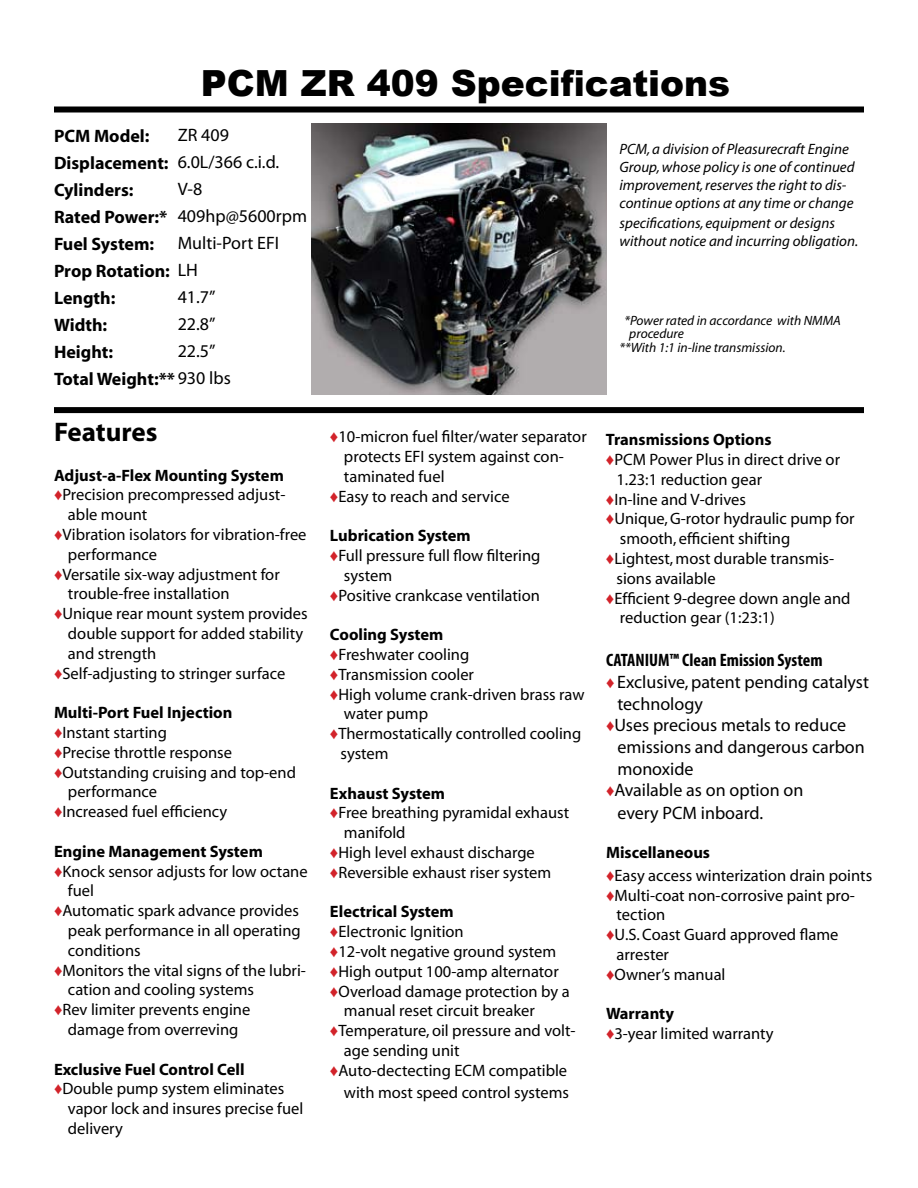
<style>
.page{position:relative;width:918px;height:1188px;background:#fff}
.page>*{position:absolute;margin:0;border:0;box-sizing:border-box;transform-origin:0 0}
.t1{font:900 36px "Arial";color:#000}
.t2{font:700 27px "Myriad";color:#000}
.t3{font:18px "Myriad";color:#000}
.t4{font:700 18px/27px "Myriad";color:#000}
.t5{font:18px/27px "Myriad Pro";color:#000}
.t6{font:700 condensed 18px "Myriad Pro";color:#000}
.t7{font:16.5px/22.5px "Myriad";color:#000}
.t8{font:700 16.5px "Myriad";color:#000}
.t9{font:italic 15px/18px "Myriad";color:#000}
.t10{font:italic 13.5px "Myriad";color:#000}
.s1{font-family:"Myriad Pro";font-weight:400}
.s2{font-family:"Times New Roman";color:#d2232a}
.s3{font-family:"Times New Roman";font-size:16.5px;color:#d2232a}
.s4{font-weight:700}
</style>
<div class="page">
<div style="left:54px;top:106px;width:810px;height:6px;background:#000"></div>
<div style="left:54px;top:407px;width:810px;height:6px;background:#000"></div>
<img style="left:312px;top:124px;width:294px;height:270px">
<h1 class="t1" style="left:201px;top:57px;width:531px">PCM ZR 409 Specifications</h1>
<p class="t4" style="left:54px;top:123px;width:178px">PCM Model:<br>Displacement:<br>Cylinders:<br>Rated Power:*<br>Fuel System:<br>Prop Rotation: <span class="s1">LH<br></span>Length:<br>Width:<br>Height:<br>Total Weight:**<span class="s1">930 lbs</span></p>
<h2 class="t2" style="left:54px;top:418px;width:105px">Features</h2>
<p class="t8" style="left:54px;top:467px;width:231px">Adjust-a-Flex Mounting System</p>
<p class="t7" style="left:54px;top:484px;width:233px"><span class="s2">♦</span>Precision precompressed adjust-</p>
<p class="t7" style="left:68px;top:504px;width:81px">able mount</p>
<p class="t7" style="left:54px;top:524px;width:254px"><span class="s2">♦</span>Vibration isolators for vibration-free</p>
<p class="t7" style="left:68px;top:544px;width:91px">performance</p>
<p class="t7" style="left:54px;top:564px;width:227px"><span class="s2">♦</span>Versatile six-way adjustment for</p>
<p class="t7" style="left:68px;top:583px;width:163px">trouble-free installation</p>
<p class="t7" style="left:54px;top:603px;width:255px"><span class="s2">♦</span>Unique rear mount system provides</p>
<p class="t7" style="left:68px;top:623px;width:237px">double support for added stability</p>
<p class="t7" style="left:68px;top:643px;width:90px">and strength</p>
<p class="t7" style="left:54px;top:663px;width:233px"><span class="s2">♦</span>Self-adjusting to stringer surface</p>
<p class="t8" style="left:54px;top:704px;width:180px">Multi-Port Fuel Injection</p>
<p class="t7" style="left:54px;top:722px;width:114px"><span class="s2">♦</span>Instant starting</p>
<p class="t7" style="left:54px;top:742px;width:180px"><span class="s2">♦</span>Precise throttle response</p>
<p class="t7" style="left:54px;top:762px;width:243px"><span class="s2">♦</span>Outstanding cruising and top-end</p>
<p class="t7" style="left:68px;top:781px;width:91px">performance</p>
<p class="t7" style="left:54px;top:801px;width:175px"><span class="s2">♦</span>Increased fuel efficiency</p>
<p class="t8" style="left:54px;top:843px;width:210px">Engine Management System</p>
<p class="t7" style="left:54px;top:861px;width:255px"><span class="s2">♦</span>Knock sensor adjusts for low octane</p>
<p class="t7" style="left:68px;top:880px;width:28px">fuel</p>
<p class="t7" style="left:54px;top:900px;width:246px"><span class="s2">♦</span>Automatic spark advance provides</p>
<p class="t7" style="left:68px;top:920px;width:234px">peak performance in all operating</p>
<p class="t7" style="left:68px;top:940px;width:74px">conditions</p>
<p class="t7" style="left:54px;top:960px;width:253px"><span class="s2">♦</span>Monitors the vital signs of the lubri-</p>
<p class="t7" style="left:68px;top:979px;width:187px">cation and cooling systems</p>
<p class="t7" style="left:54px;top:999px;width:198px"><span class="s2">♦</span>Rev limiter prevents engine</p>
<p class="t7" style="left:68px;top:1019px;width:172px">damage from overreving</p>
<p class="t8" style="left:54px;top:1061px;width:192px">Exclusive Fuel Control Cell</p>
<p class="t7" style="left:54px;top:1078px;width:232px"><span class="s2">♦</span>Double pump system eliminates</p>
<p class="t7" style="left:68px;top:1098px;width:237px">vapor lock and insures precise fuel</p>
<p class="t7" style="left:68px;top:1118px;width:56px">delivery</p>
<p class="t5" style="left:178px;top:121px;width:131px">ZR 409<br>6.0L/366 c.i.d.<br>V-8<br>409hp@5600rpm<br>Multi-Port EFI</p>
<p class="t9" style="left:620px;top:141px;width:237px">PCM, a division of Pleasurecraft Engine Group, whose policy is one of continued improvement, reserves the right to dis&shy;continue options at any time or change</p>
<p class="t9" style="left:619px;top:215px;width:240px">specifications, equipment or designs without notice and incurring obligation.</p>
<p class="t5" style="left:178px;top:283px;width:39px;text-align:justify">41.7” 22.8” 22.5”</p>
<p class="t10" style="left:624px;top:313px;width:218px">*Power rated in accordance with NMMA</p>
<p class="t10" style="left:629px;top:327px;width:56px">procedure</p>
<p class="t10" style="left:620px;top:340px;width:168px">**With 1:1 in-line transmission.</p>
<p class="t7" style="left:330px;top:426px;width:258px"><span class="s2">♦</span>10-micron fuel filter/water separator</p>
<p class="t7" style="left:344px;top:446px;width:221px">protects EFI system against con-</p>
<p class="t7" style="left:344px;top:466px;width:102px">taminated fuel</p>
<p class="t7" style="left:330px;top:485px;width:181px"><span class="s2">♦</span>Easy to reach and service</p>
<p class="t8" style="left:330px;top:527px;width:142px">Lubrication System</p>
<p class="t7" style="left:330px;top:545px;width:212px"><span class="s2">♦</span>Full pressure full flow filtering</p>
<p class="t7" style="left:344px;top:565px;width:50px">system</p>
<p class="t7" style="left:330px;top:584px;width:211px"><span class="s2">♦</span>Positive crankcase ventilation</p>
<p class="t8" style="left:330px;top:626px;width:115px">Cooling System</p>
<p class="t7" style="left:330px;top:644px;width:141px"><span class="s2">♦</span>Freshwater cooling</p>
<p class="t7" style="left:330px;top:664px;width:146px"><span class="s2">♦</span>Transmission cooler</p>
<p class="t7" style="left:330px;top:683px;width:256px"><span class="s2">♦</span>High volume crank-driven brass raw</p>
<p class="t7" style="left:344px;top:703px;width:86px">water pump</p>
<p class="t7" style="left:330px;top:723px;width:253px"><span class="s2">♦</span>Thermostatically controlled cooling</p>
<p class="t7" style="left:340px;top:743px;width:50px">system</p>
<p class="t8" style="left:330px;top:784px;width:117px">Exhaust System</p>
<p class="t7" style="left:330px;top:802px;width:241px"><span class="s2">♦</span>Free breathing pyramidal exhaust</p>
<p class="t7" style="left:344px;top:822px;width:63px">manifold</p>
<p class="t7" style="left:330px;top:842px;width:206px"><span class="s2">♦</span>High level exhaust discharge</p>
<p class="t7" style="left:330px;top:862px;width:223px"><span class="s2">♦</span>Reversible exhaust riser system</p>
<p class="t8" style="left:330px;top:903px;width:125px">Electrical System</p>
<p class="t7" style="left:330px;top:921px;width:135px"><span class="s2">♦</span>Electronic Ignition</p>
<p class="t7" style="left:330px;top:941px;width:228px"><span class="s2">♦</span>12-volt negative ground system</p>
<p class="t7" style="left:330px;top:961px;width:230px"><span class="s2">♦</span>High output 100-amp alternator</p>
<p class="t7" style="left:330px;top:980px;width:241px"><span class="s2">♦</span>Overload damage protection by a</p>
<p class="t7" style="left:344px;top:1000px;width:192px">manual reset circuit breaker</p>
<p class="t7" style="left:330px;top:1020px;width:247px"><span class="s2">♦</span>Temperature, oil pressure and volt-</p>
<p class="t7" style="left:344px;top:1040px;width:117px">age sending unit</p>
<p class="t7" style="left:330px;top:1060px;width:239px"><span class="s2">♦</span>Auto-dectecting ECM compatible</p>
<p class="t7" style="left:344px;top:1082px;width:227px">with most speed control systems</p>
<p class="t8" style="left:606px;top:431px;width:167px">Transmissions Options</p>
<p class="t7" style="left:606px;top:449px;width:236px"><span class="s2">♦</span>PCM Power Plus in direct drive or</p>
<p class="t7" style="left:616px;top:469px;width:147px">1.23:1 reduction gear</p>
<p class="t7" style="left:606px;top:489px;width:142px"><span class="s2">♦</span>In-line and V-drives</p>
<p class="t7" style="left:606px;top:508px;width:250px"><span class="s2">♦</span>Unique, G-rotor hydraulic pump for</p>
<p class="t7" style="left:620px;top:528px;width:172px">smooth, efficient shifting</p>
<p class="t7" style="left:606px;top:548px;width:230px"><span class="s2">♦</span>Lightest, most durable transmis-</p>
<p class="t7" style="left:616px;top:568px;width:101px">sions available</p>
<p class="t7" style="left:606px;top:588px;width:246px"><span class="s2">♦</span>Efficient 9-degree down angle and</p>
<p class="t7" style="left:620px;top:607px;width:157px">reduction gear (1:23:1)</p>
<p class="t6" style="left:606px;top:648px;width:218px">CATANIUM™ Clean Emission System</p>
<p class="t3" style="left:606px;top:673px;width:265px"><span class="s3">♦</span> Exclusive, patent pending catalyst</p>
<p class="t3" style="left:617px;top:695px;width:87px">technology</p>
<p class="t3" style="left:606px;top:716px;width:242px"><span class="s3">♦</span>Uses precious metals to reduce</p>
<p class="t3" style="left:617px;top:738px;width:249px">emissions and dangerous carbon</p>
<p class="t3" style="left:617px;top:760px;width:78px">monoxide</p>
<p class="t3" style="left:606px;top:781px;width:199px"><span class="s3">♦</span>Available as on option on</p>
<p class="t3" style="left:617px;top:804px;width:147px">every PCM inboard.</p>
<p class="t7" style="left:606px;top:842px;width:268px"><span class="s4">Miscellaneous<br></span><span class="s2">♦</span>Easy access winterization drain points</p>
<p class="t7" style="left:606px;top:885px;width:250px"><span class="s2">♦</span>Multi-coat non-corrosive paint pro-</p>
<p class="t7" style="left:616px;top:904px;width:50px">tection</p>
<p class="t7" style="left:606px;top:924px;width:234px"><span class="s2">♦</span>U.S. Coast Guard approved flame</p>
<p class="t7" style="left:616px;top:944px;width:54px">arrester</p>
<p class="t7" style="left:606px;top:964px;width:121px"><span class="s2">♦</span>Owner’s manual</p>
<p class="t7" style="left:606px;top:1005px;width:169px;line-height:19.8px"><span class="s4">Warranty<br></span><span class="s2">♦</span>3-year limited warranty</p>
</div>
